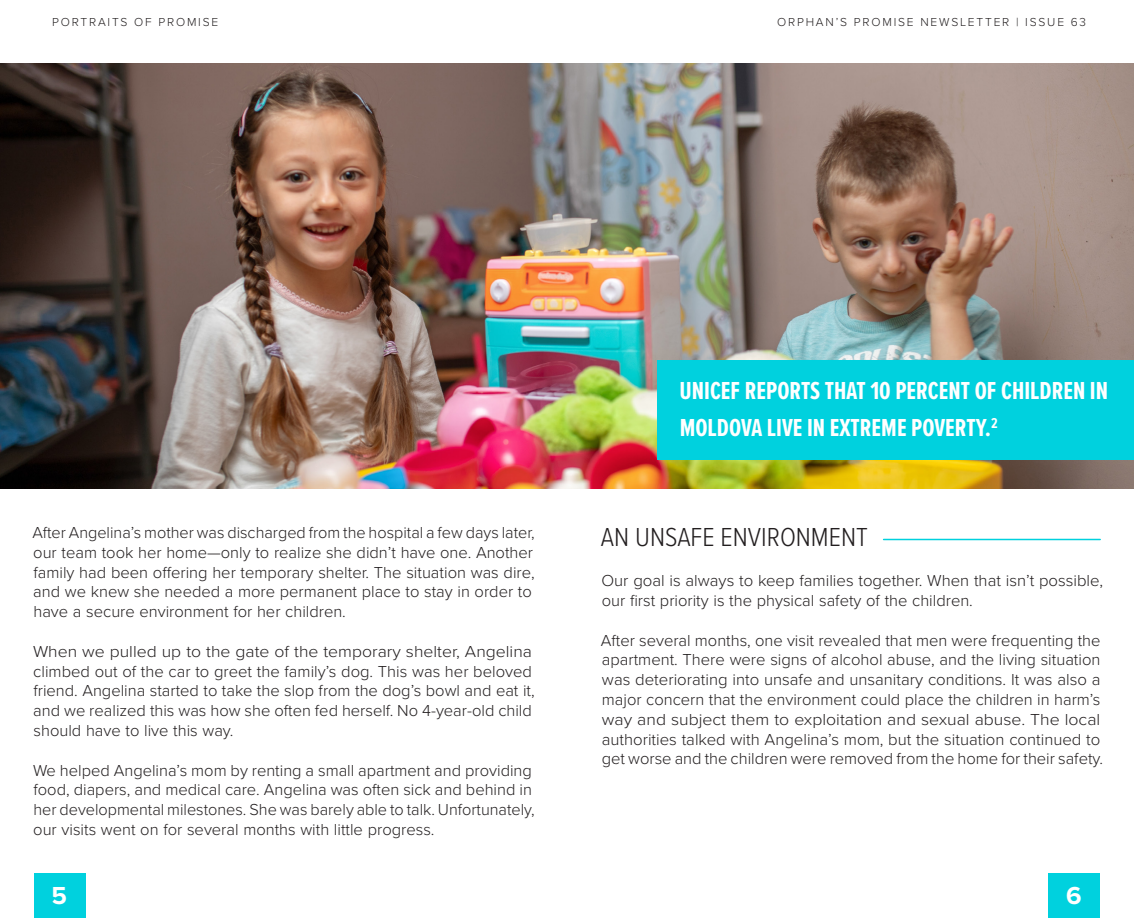
<style>
.page{position:relative;width:1134px;height:918px;background:#fff}
.page>*{position:absolute;margin:0;border:0;box-sizing:border-box;transform-origin:0 0}
.t1{font:300 27px "Proxima Nova Cond";color:#231f20}
.box_copy{font:700 25.5px/37.5px "Proxima Nova Ex Cn";color:#fff}
.body_copy{font:700 25.5px "Proxima Nova";color:#fff}
.callout{font:300 16.5px/19.8px "Proxima Nova";color:#231f20}
.callout-2{font:300 16.5px/19.8px "Proxima Nova";color:#231f20;scale:1.06 1}
.t2{font:300 12px "Proxima Nova";letter-spacing:.15em;color:#231f20}
</style>
<div class="page">
<div style="left:34px;top:874px;width:51px;height:44px;background:#00d1de"></div>
<div style="left:1048px;top:874px;width:52px;height:44px;background:#00d1de"></div>
<img style="left:0;top:64px;width:1134px;height:424px">
<hr style="left:884px;top:539px;width:216px;height:1px;background:#00d1de">
<div style="left:658px;top:360px;width:476px;height:99px;background:#00d1de"></div>
<p class="t2" style="left:52px;top:13px;width:168px">PORTRAITS OF PROMISE</p>
<p class="t2" style="left:777px;top:13px;width:310px">ORPHAN’S PROMISE NEWSLETTER | ISSUE 63</p>
<p class="callout" style="left:32px;top:522px;width:504px">After Angelina’s mother was discharged from the hospital a few days later, our team took her home—only to realize she didn’t have one. Another family had been offering her temporary shelter. The situation was dire, and we knew she needed a more permanent place to stay in order to have a secure environment for her children.</p>
<p class="callout-2" style="left:33px;top:641px;width:475px">When we pulled up to the gate of the temporary shelter, Angelina climbed out of the car to greet the family’s dog. This was her beloved friend. Angelina started to take the slop from the dog’s bowl and eat it, and we realized this was how she often fed herself. No 4-year-old child should have to live this way.</p>
<p class="callout" style="left:33px;top:759px;width:503px">We helped Angelina’s mom by renting a small apartment and providing food, diapers, and medical care. Angelina was often sick and behind in her developmental milestones. She was barely able to talk. Unfortunately, our visits went on for several months with little progress.</p>
<p class="box_copy" style="left:680px;top:371px;width:430px">UNICEF REPORTS THAT 10 PERCENT OF CHILDREN IN<br>MOLDOVA LIVE IN EXTREME POVERTY.<sup>2</sup></p>
<p class="t1" style="left:601px;top:517px;width:268px">AN UNSAFE ENVIRONMENT</p>
<p class="callout" style="left:601px;top:570px;width:503px">Our goal is always to keep families together. When that isn’t possible, our first priority is the physical safety of the children.</p>
<p class="callout" style="left:601px;top:629px;width:504px">After several months, one visit revealed that men were frequenting the apartment. There were signs of alcohol abuse, and the living situation was deteriorating into unsafe and unsanitary conditions. It was also a major concern that the environment could place the children in harm’s way and subject them to exploitation and sexual abuse. The local authorities talked with Angelina’s mom, but the situation continued to get worse and the children were removed from the home for their safety.</p>
<p class="body_copy" style="left:52px;top:877px;width:17px">5</p>
<p class="body_copy" style="left:1066px;top:877px;width:17px">6</p>
</div>
